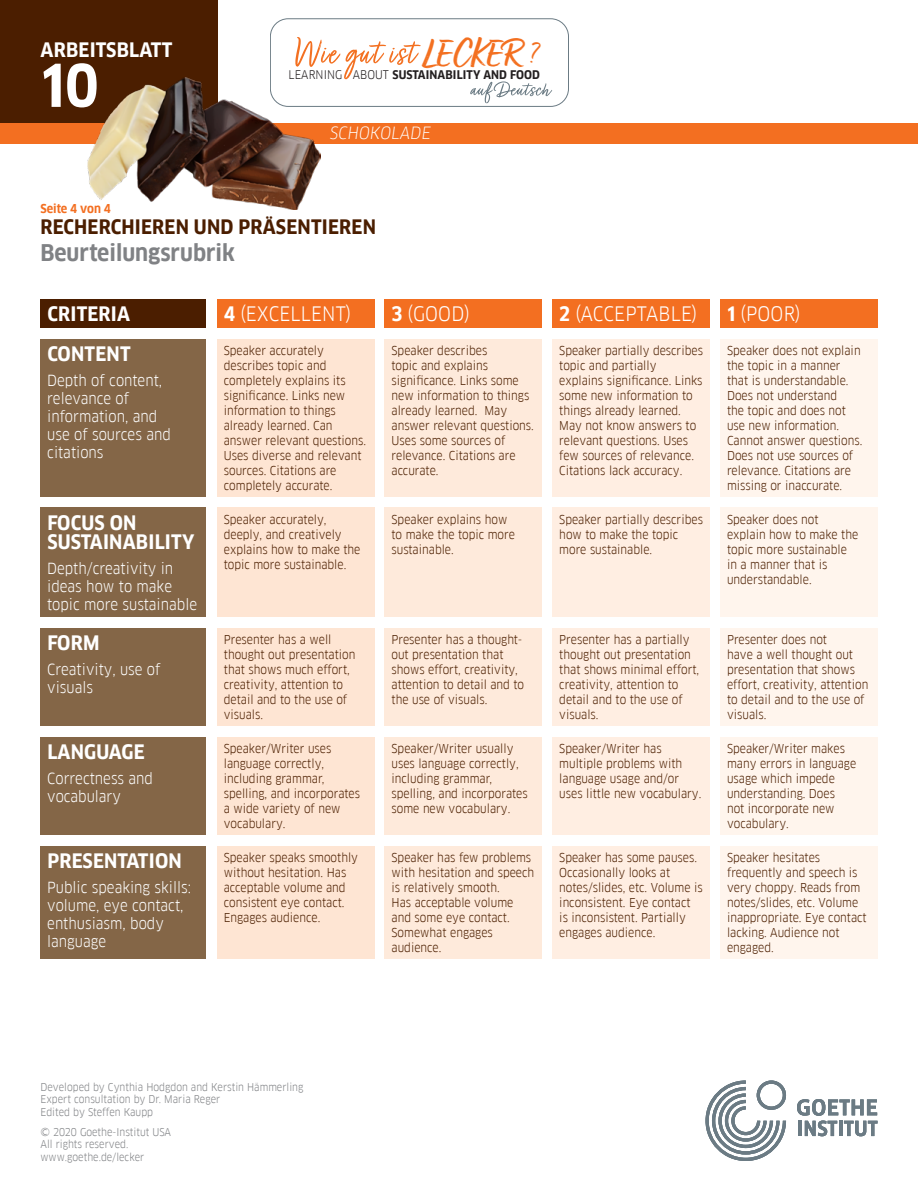
<style>
.page{position:relative;width:918px;height:1188px;background:#fff}
.page>*{position:absolute;margin:0;border:0;box-sizing:border-box;transform-origin:0 0}
.t1{font:700 57.6px "Goethe FF Clan";color:#fff}
.t2{font:39.45px "Turbinado Bold Pro";letter-spacing:.04em;color:#f37021}
.t3{font:700 22.5px "Goethe FF Clan";color:#808285}
.t4{font:700 19.5px/19.5px "Goethe FF Clan";letter-spacing:.01em;color:#fff}
.t5{font:19.5px "Goethe FF Clan";letter-spacing:.01em;color:#fff}
.t6{font:700 19.5px "Goethe FF Clan";letter-spacing:.01em;color:#4b1e00}
.t7{font:italic 16.5px "Goethe FF Clan";letter-spacing:.01em;color:#fff}
.t8{font:15px/18px "Goethe FF Clan";color:#fff}
.t9{font:12px/15px "Goethe FF Clan";color:#4b1e00}
.t10{font:700 12px "Goethe FF Clan";letter-spacing:-.005em;color:#f36f21}
.t11{font:700 11.7px "Goethe FF Clan";letter-spacing:.01em;color:#231f20}
.t12{font:10.5px/12.6px "Goethe FF Clan";color:#808285}
.s1{font-family:"Turbinado Light Pro"}
.s2{font-weight:400}
.s3{font-weight:700}
</style>
<div class="page">
<div style="left:0;top:0;width:217px;height:135px;background:#4b1e00"></div>
<div style="left:0;top:123px;width:918px;height:21px;background:#f36f21"></div>
<svg style="left:706px;top:1080px;width:80px;height:81px"></svg>
<svg style="left:797px;top:1099px;width:80px;height:37px"></svg>
<div style="left:270px;top:18px;width:299px;height:89px;border:1px solid #6b7b84;border-radius:18px"></div>
<svg style="left:295px;top:37px;width:126px;height:42px"></svg>
<svg style="left:470px;top:81px;width:82px;height:22px"></svg>
<img style="left:87px;top:78px;width:233px;height:132px">
<div style="left:40px;top:339px;width:166px;height:158px;background:#846647"></div>
<div style="left:40px;top:299px;width:166px;height:29px;background:#4b1e00"></div>
<div style="left:217px;top:339px;width:157px;height:158px;background:#fee5d3"></div>
<div style="left:217px;top:508px;width:157px;height:109px;background:#fee5d3"></div>
<div style="left:217px;top:628px;width:157px;height:98px;background:#fee5d3"></div>
<div style="left:217px;top:737px;width:157px;height:98px;background:#fee5d3"></div>
<div style="left:217px;top:846px;width:157px;height:113px;background:#fee5d3"></div>
<div style="left:217px;top:299px;width:157px;height:29px;background:#f36f21"></div>
<div style="left:385px;top:299px;width:157px;height:29px;background:#f36f21"></div>
<div style="left:553px;top:299px;width:157px;height:29px;background:#f36f21"></div>
<div style="left:720px;top:299px;width:158px;height:29px;background:#f36f21"></div>
<div style="left:553px;top:339px;width:157px;height:158px;background:#ffeee2"></div>
<div style="left:553px;top:508px;width:157px;height:109px;background:#ffeee2"></div>
<div style="left:553px;top:628px;width:157px;height:98px;background:#ffeee2"></div>
<div style="left:553px;top:737px;width:157px;height:98px;background:#ffeee2"></div>
<div style="left:553px;top:846px;width:157px;height:113px;background:#ffeee2"></div>
<div style="left:385px;top:339px;width:157px;height:158px;background:#feeadb"></div>
<div style="left:385px;top:508px;width:157px;height:109px;background:#feeadb"></div>
<div style="left:385px;top:628px;width:157px;height:98px;background:#feeadb"></div>
<div style="left:385px;top:737px;width:157px;height:98px;background:#feeadb"></div>
<div style="left:385px;top:846px;width:157px;height:113px;background:#feeadb"></div>
<div style="left:720px;top:339px;width:158px;height:158px;background:#fff5ed"></div>
<div style="left:720px;top:508px;width:158px;height:109px;background:#fff5ed"></div>
<div style="left:720px;top:628px;width:158px;height:98px;background:#fff5ed"></div>
<div style="left:720px;top:737px;width:158px;height:98px;background:#fff5ed"></div>
<div style="left:720px;top:846px;width:158px;height:113px;background:#fff5ed"></div>
<div style="left:40px;top:628px;width:166px;height:98px;background:#846647"></div>
<div style="left:40px;top:737px;width:166px;height:98px;background:#846647"></div>
<div style="left:40px;top:846px;width:166px;height:113px;background:#846647"></div>
<div style="left:40px;top:508px;width:166px;height:109px;background:#846647"></div>
<h3 class="t4" style="left:41px;top:40px;width:133px">ARBEITSBLATT</h3>
<h1 class="t1" style="left:40px;top:52px;width:59px">10</h1>
<p class="t10" style="left:40px;top:201px;width:72px">Seite 4 von 4</p>
<h2 class="t2" style="left:423px;top:31px;width:117px">LECKER <span class="s1">?</span></h2>
<p class="t11" style="left:289px;top:68px;width:253px"><span class="s2">LEARNING ABOUT</span> SUSTAINABILITY AND FOOD</p>
<h3 class="t7" style="left:330px;top:123px;width:102px">SCHOKOLADE</h3>
<h3 class="t6" style="left:41px;top:216px;width:337px">RECHERCHIEREN UND PRÄSENTIEREN</h3>
<h3 class="t3" style="left:40px;top:240px;width:196px">Beurteilungsrubrik</h3>
<h3 class="t4" style="left:47px;top:304px;width:84px">CRITERIA</h3>
<h3 class="t4" style="left:47px;top:344px;width:85px">CONTENT</h3>
<p class="t8" style="left:47px;top:371px;width:125px">Depth of content, relevance of information, and use of sources and citations</p>
<h3 class="t4" style="left:47px;top:513px;width:149px">FOCUS ON<br>SUSTAINABILITY</h3>
<p class="t8" style="left:47px;top:560px;width:151px">Depth/creativity in ideas how to make topic more sustainable</p>
<h3 class="t4" style="left:47px;top:633px;width:54px">FORM</h3>
<p class="t8" style="left:47px;top:660px;width:115px">Creativity, use of visuals</p>
<h3 class="t4" style="left:47px;top:742px;width:99px">LANGUAGE</h3>
<p class="t8" style="left:47px;top:769px;width:107px">Correctness and vocabulary</p>
<h3 class="t4" style="left:47px;top:851px;width:136px">PRESENTATION</h3>
<p class="t8" style="left:47px;top:878px;width:145px">Public speaking skills: volume, eye contact, enthusiasm, body language</p>
<h3 class="t5" style="left:224px;top:302px;width:129px"><span class="s3">4</span> (EXCELLENT)</h3>
<h3 class="t5" style="left:392px;top:302px;width:80px"><span class="s3">3</span> (GOOD)</h3>
<h3 class="t5" style="left:559px;top:302px;width:140px"><span class="s3">2</span> (ACCEPTABLE)</h3>
<h3 class="t5" style="left:727px;top:302px;width:75px"><span class="s3">1</span> (POOR)</h3>
<p class="t9" style="left:559px;top:343px;width:145px">Speaker partially describes topic and partially explains significance. Links some new information to things already learned.<br>May not know answers to relevant questions. Uses few sources of relevance.<br>Citations lack accuracy.</p>
<p class="t9" style="left:559px;top:512px;width:145px">Speaker partially describes how to make the topic more sustainable.</p>
<p class="t9" style="left:392px;top:343px;width:144px">Speaker describes<br>topic and explains significance. Links some new information to things already learned. May answer relevant questions.<br>Uses some sources of relevance. Citations are accurate.</p>
<p class="t9" style="left:392px;top:512px;width:125px">Speaker explains how to make the topic more sustainable.</p>
<p class="t9" style="left:224px;top:343px;width:144px">Speaker accurately describes topic and completely explains its significance. Links new information to things already learned. Can answer relevant questions.<br>Uses diverse and relevant sources. Citations are completely accurate.</p>
<p class="t9" style="left:224px;top:512px;width:138px">Speaker accurately, deeply, and creatively explains how to make the topic more sustainable.</p>
<p class="t9" style="left:727px;top:343px;width:137px">Speaker does not explain the topic in a manner that is understandable.<br>Does not understand<br>the topic and does not use new information.<br>Cannot answer questions.<br>Does not use sources of relevance. Citations are missing or inaccurate.</p>
<p class="t9" style="left:727px;top:512px;width:133px">Speaker does not explain how to make the topic more sustainable in a manner that is understandable.</p>
<p class="t9" style="left:224px;top:632px;width:133px">Presenter has a well thought out presentation that shows much effort, creativity, attention to detail and to the use of visuals.</p>
<p class="t9" style="left:224px;top:741px;width:138px">Speaker/Writer uses language correctly, including grammar, spelling, and incorporates a wide variety of new vocabulary.</p>
<p class="t9" style="left:224px;top:850px;width:136px">Speaker speaks smoothly without hesitation. Has acceptable volume and consistent eye contact.<br>Engages audience.</p>
<p class="t9" style="left:392px;top:632px;width:134px">Presenter has a thought&shy;out presentation that shows effort, creativity, attention to detail and to the use of visuals.</p>
<p class="t9" style="left:392px;top:741px;width:138px">Speaker/Writer usually uses language correctly, including grammar, spelling, and incorporates some new vocabulary.</p>
<p class="t9" style="left:392px;top:850px;width:144px">Speaker has few problems with hesitation and speech is relatively smooth.<br>Has acceptable volume and some eye contact.<br>Somewhat engages audience.</p>
<p class="t9" style="left:559px;top:632px;width:142px">Presenter has a partially thought out presentation that shows minimal effort, creativity, attention to detail and to the use of visuals.</p>
<p class="t9" style="left:559px;top:741px;width:144px">Speaker/Writer has multiple problems with language usage and/or uses little new vocabulary.</p>
<p class="t9" style="left:559px;top:850px;width:145px">Speaker has some pauses.<br>Occasionally looks at notes/slides, etc. Volume is inconsistent. Eye contact<br>is inconsistent. Partially engages audience.</p>
<p class="t9" style="left:727px;top:632px;width:143px">Presenter does not<br>have a well thought out presentation that shows effort, creativity, attention to detail and to the use of visuals.</p>
<p class="t9" style="left:727px;top:741px;width:131px">Speaker/Writer makes many errors in language usage which impede understanding. Does<br>not incorporate new vocabulary.</p>
<p class="t9" style="left:727px;top:850px;width:141px">Speaker hesitates frequently and speech is very choppy. Reads from notes/slides, etc. Volume inappropriate. Eye contact lacking. Audience not engaged.</p>
<p class="t12" style="left:40px;top:1080px;width:264px">Developed by Cynthia Hodgdon and Kerstin Hämmerling<br>Expert consultation by Dr. Maria Reger<br>Edited by Steffen Kaupp</p>
<p class="t12" style="left:40px;top:1126px;width:132px">© 2020 Goethe-Institut USA<br>All rights reserved. www.goethe.de/lecker</p>
</div>
